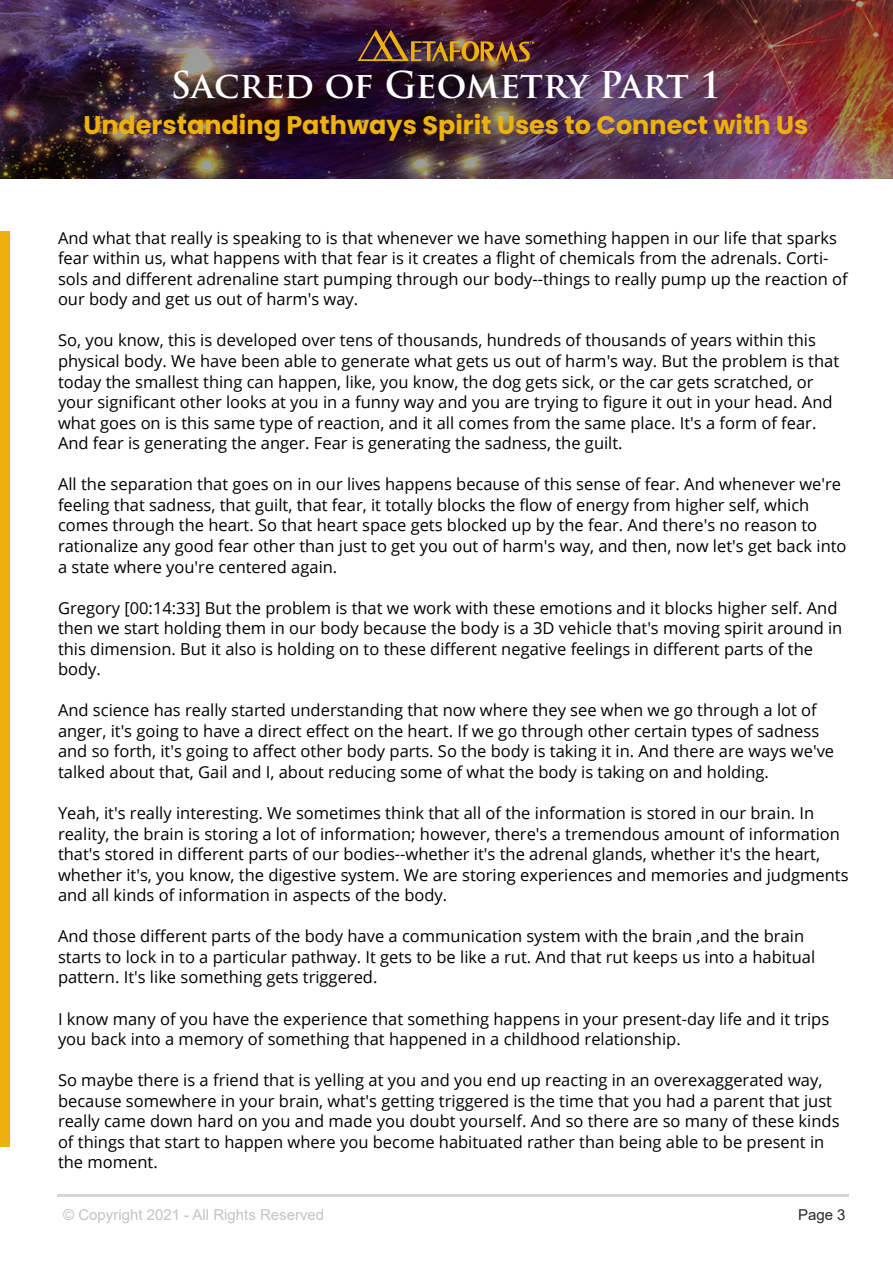
<style>
.page{position:relative;width:893px;height:1263px;background:#fff}
.page>*{position:absolute;margin:0;border:0;box-sizing:border-box;transform-origin:0 0}
.t1{font:700 36px "Trajan Pro";color:#fff}
.t2{font:700 25.5px "Poppins";color:#edb10f}
.t3{font:16.5px/20.5px "Open Sans";color:#000}
.t4{font:15px "Arial";color:#c4c4c4}
.t5{font:15px "Arial";color:#282828}
</style>
<div class="page">
<hr style="left:57px;top:1194px;width:792px;height:2px;background:#d6d6d6">
<img style="left:0;top:0;width:893px;height:178px">
<img style="left:358px;top:30px;width:176px;height:32px">
<div style="left:1px;top:231px;width:9px;height:916px;background:#edb10f"></div>
<h1 class="t1" style="left:170px;top:63px;width:553px">Sacred of Geometry Part 1</h1>
<h2 class="t2" style="left:83px;top:110px;width:726px">Understanding Pathways Spirit Uses to Connect with Us</h2>
<p class="t3" style="left:58px;top:227px;width:791px">And what that really is speaking to is that whenever we have something happen in our life that sparks fear within us, what happens with that fear is it creates a flight of chemicals from the adrenals. Corti&shy;sols and different adrenaline start pumping through our body--things to really pump up the reaction of our body and get us out of harm's way.</p>
<p class="t3" style="left:58px;top:330px;width:783px">So, you know, this is developed over tens of thousands, hundreds of thousands of years within this physical body. We have been able to generate what gets us out of harm's way. But the problem is that today the smallest thing can happen, like, you know, the dog gets sick, or the car gets scratched, or your significant other looks at you in a funny way and you are trying to figure it out in your head. And what goes on is this same type of reaction, and it all comes from the same place. It's a form of fear.<br>And fear is generating the anger. Fear is generating the sadness, the guilt.</p>
<p class="t3" style="left:58px;top:474px;width:790px">All the separation that goes on in our lives happens because of this sense of fear. And whenever we're feeling that sadness, that guilt, that fear, it totally blocks the flow of energy from higher self, which comes through the heart. So that heart space gets blocked up by the fear. And there's no reason to rationalize any good fear other than just to get you out of harm's way, and then, now let's get back into a state where you're centered again.</p>
<p class="t3" style="left:58px;top:597px;width:786px">Gregory [00:14:33] But the problem is that we work with these emotions and it blocks higher self. And then we start holding them in our body because the body is a 3D vehicle that's moving spirit around in this dimension. But it also is holding on to these different negative feelings in different parts of the body.</p>
<p class="t3" style="left:58px;top:700px;width:778px">And science has really started understanding that now where they see when we go through a lot of anger, it's going to have a direct effect on the heart. If we go through other certain types of sadness and so forth, it's going to affect other body parts. So the body is taking it in. And there are ways we've talked about that, Gail and I, about reducing some of what the body is taking on and holding.</p>
<p class="t3" style="left:58px;top:802px;width:792px">Yeah, it's really interesting. We sometimes think that all of the information is stored in our brain. In reality, the brain is storing a lot of information; however, there's a tremendous amount of information that's stored in different parts of our bodies--whether it's the adrenal glands, whether it's the heart, whether it's, you know, the digestive system. We are storing experiences and memories and judgments and all kinds of information in aspects of the body.</p>
<p class="t3" style="left:58px;top:926px;width:759px">And those different parts of the body have a communication system with the brain ,and the brain starts to lock in to a particular pathway. It gets to be like a rut. And that rut keeps us into a habitual pattern. It's like something gets triggered.</p>
<p class="t3" style="left:58px;top:1008px;width:773px">I know many of you have the experience that something happens in your present-day life and it trips you back into a memory of something that happened in a childhood relationship.</p>
<p class="t3" style="left:58px;top:1069px;width:783px">So maybe there is a friend that is yelling at you and you end up reacting in an overexaggerated way, because somewhere in your brain, what's getting triggered is the time that you had a parent that just really came down hard on you and made you doubt yourself. And so there are so many of these kinds of things that start to happen where you become habituated rather than being able to be present in the moment.</p>
<p class="t4" style="left:63px;top:1204px;width:263px">© Copyright 2021 - All Rights Reserved</p>
<p class="t5" style="left:798px;top:1204px;width:49px">Page 3</p>
</div>
